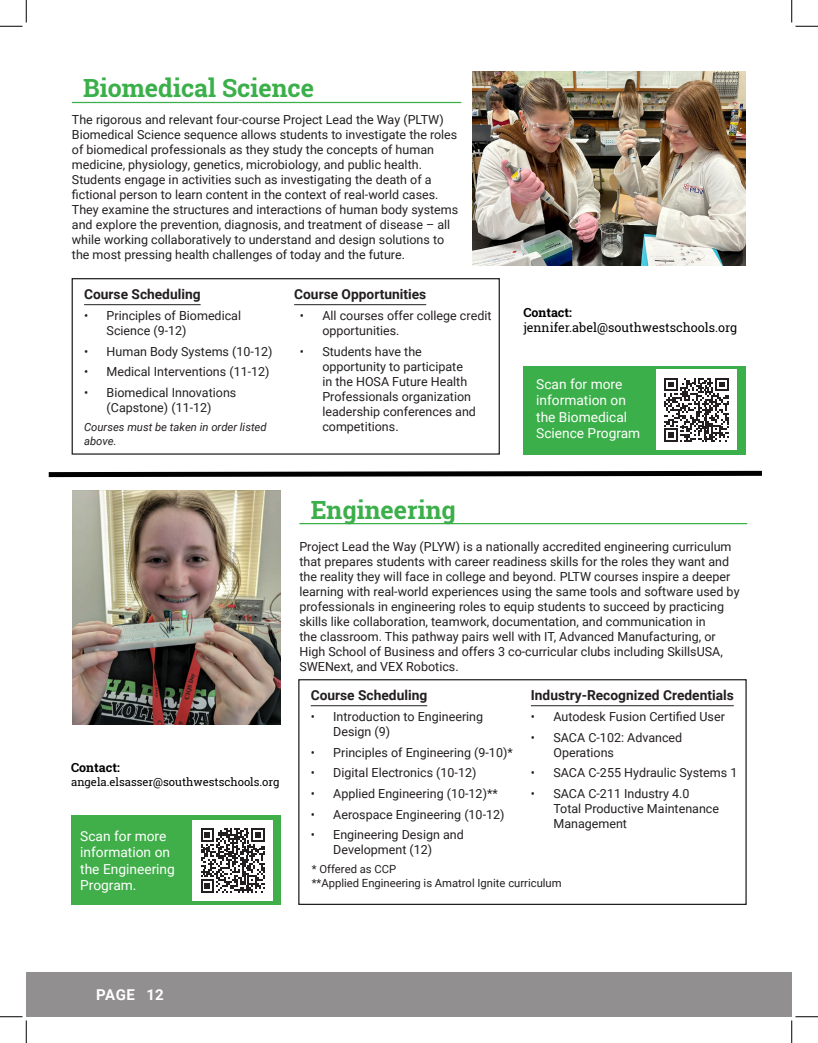
<style>
.page{position:relative;width:818px;height:1043px;background:#fff}
.page>*{position:absolute;margin:0;border:0;box-sizing:border-box;transform-origin:0 0}
.Section_Title{font:700 25px "Roboto Slab";color:#3baf49}
.t1{font:700 15px "Roboto";letter-spacing:.015em;color:#fff}
.Body_Text{font:13.75px/16.5px "Roboto";color:#fff}
.column_heading{font:700 13.75px "Roboto";color:#231f20}
.Program_Text{font:12.5px/15px "Roboto";color:#231f20}
.email{font:12.5px "Roboto Slab";color:#000}
.Section_Title-2{font:700 12.5px "Roboto Slab";color:#000}
.Section_Title-3{font:11.25px "Roboto";color:#231f20}
.Body_Text-2{font:italic 11.25px/13.5px "Roboto";color:#231f20}
.Section_Title-4{font:11.25px "Roboto Slab";color:#000}
</style>
<div class="page">
<div style="left:26px;top:972px;width:765px;height:44px;background:#918f8f"></div>
<hr style="left:72px;top:102px;width:389px;height:1px;background:#3baf49">
<hr style="left:84px;top:304px;width:117px;height:1px;background:#231f20">
<hr style="left:294px;top:304px;width:132px;height:1px;background:#231f20">
<div style="left:72px;top:278px;width:428px;height:176px;border:1px solid #231f20"></div>
<svg style="left:48px;top:470px;width:714px;height:8px"></svg>
<div style="left:523px;top:366px;width:222px;height:88px;background:#3baf49"></div>
<div style="left:656px;top:370px;width:80px;height:80px;background:#fff"></div>
<svg style="left:664px;top:378px;width:65px;height:64px"></svg>
<hr style="left:299px;top:523px;width:448px;height:1px;background:#3baf49">
<div style="left:71px;top:815px;width:210px;height:90px;background:#40ae49"></div>
<img style="left:473px;top:71px;width:272px;height:195px">
<img style="left:72px;top:491px;width:209px;height:233px">
<hr style="left:311px;top:705px;width:116px;height:1px;background:#231f20">
<hr style="left:531px;top:705px;width:202px;height:1px;background:#231f20">
<div style="left:298px;top:679px;width:448px;height:226px;border:1px solid #231f20"></div>
<div style="left:193px;top:820px;width:80px;height:80px;background:#fff"></div>
<svg style="left:201px;top:828px;width:64px;height:64px"></svg>
<svg style="left:0;top:0;width:27px;height:27px"></svg>
<svg style="left:0;top:1016px;width:27px;height:26px"></svg>
<svg style="left:791px;top:0;width:27px;height:27px"></svg>
<svg style="left:791px;top:1016px;width:27px;height:26px"></svg>
<p class="Section_Title" style="left:83px;top:71px;width:232px">Biomedical Science</p>
<p class="Program_Text" style="left:72px;top:111px;width:388px">The rigorous and relevant four-course Project Lead the Way (PLTW)<br>Biomedical Science sequence allows students to investigate the roles of biomedical professionals as they study the concepts of human medicine, physiology, genetics, microbiology, and public health.<br>Students engage in activities such as investigating the death of a fictional person to learn content in the context of real-world cases.<br>They examine the structures and interactions of human body systems and explore the prevention, diagnosis, and treatment of disease – all while working collaboratively to understand and design solutions to the most pressing health challenges of today and the future.</p>
<p class="column_heading" style="left:84px;top:285px;width:118px">Course Scheduling</p>
<p class="Program_Text" style="left:107px;top:307px;width:136px;text-indent:-22px">• Principles of Biomedical<br>Science (9-12)</p>
<p class="Program_Text" style="left:84px;top:343px;width:190px">• Human Body Systems (10-12)</p>
<p class="Program_Text" style="left:84px;top:364px;width:187px">• Medical Interventions (11-12)</p>
<p class="Program_Text" style="left:84px;top:384px;width:154px;text-align:center">• Biomedical Innovations (Capstone) (11-12)</p>
<p class="Body_Text-2" style="left:84px;top:420px;width:184px">Courses must be taken in order listed above.</p>
<p class="column_heading" style="left:294px;top:285px;width:133px">Course Opportunities</p>
<p class="Program_Text" style="left:322px;top:307px;width:171px;text-indent:-22px">• All courses offer college credit opportunities.</p>
<p class="Program_Text" style="left:322px;top:343px;width:155px;text-indent:-22px">• Students have the opportunity to participate in the HOSA Future Health<br>Professionals organization leadership conferences and competitions.</p>
<p class="Section_Title-2" style="left:523px;top:304px;width:50px">Contact:</p>
<p class="email" style="left:523px;top:319px;width:215px">jennifer.abel@southwestschools.org</p>
<p class="Body_Text" style="left:536px;top:375px;width:106px">Scan for more information on the Biomedical<br>Science Program</p>
<p class="Section_Title-2" style="left:71px;top:759px;width:50px">Contact:</p>
<p class="Section_Title-4" style="left:71px;top:774px;width:210px">angela.elsasser@southwestschools.org</p>
<p class="Body_Text" style="left:80px;top:826px;width:96px">Scan for more information on the Engineering<br>Program.</p>
<p class="Section_Title" style="left:310px;top:492px;width:147px">Engineering</p>
<p class="Program_Text" style="left:299px;top:538px;width:441px">Project Lead the Way (PLYW) is a nationally accredited engineering curriculum that prepares students with career readiness skills for the roles they want and the reality they will face in college and beyond. PLTW courses inspire a deeper learning with real-world experiences using the same tools and software used by professionals in engineering roles to equip students to succeed by practicing skills like collaboration, teamwork, documentation, and communication in<br>the classroom. This pathway pairs well with IT, Advanced Manufacturing, or High School of Business and offers 3 co-curricular clubs including SkillsUSA, SWENext, and VEX Robotics.</p>
<p class="column_heading" style="left:311px;top:686px;width:118px">Course Scheduling</p>
<p class="Program_Text" style="left:333px;top:708px;width:151px;text-indent:-22px">• Introduction to Engineering<br>Design (9)</p>
<p class="Program_Text" style="left:311px;top:744px;width:203px">• Principles of Engineering (9-10)*</p>
<p class="Program_Text" style="left:311px;top:765px;width:167px">• Digital Electronics (10-12)</p>
<p class="Program_Text" style="left:311px;top:785px;width:188px">• Applied Engineering (10-12)**</p>
<p class="Program_Text" style="left:311px;top:806px;width:195px">• Aerospace Engineering (10-12)</p>
<p class="Program_Text" style="left:333px;top:826px;width:132px;text-indent:-22px">• Engineering Design and<br>Development (12)</p>
<p class="column_heading" style="left:531px;top:686px;width:204px">Industry-Recognized Credentials</p>
<p class="Program_Text" style="left:531px;top:708px;width:195px">• Autodesk Fusion Certified User</p>
<p class="Program_Text" style="left:553px;top:729px;width:130px;text-indent:-22px">• SACA C-102: Advanced<br>Operations</p>
<p class="Program_Text" style="left:531px;top:765px;width:208px">• SACA C-255 Hydraulic Systems 1</p>
<p class="Program_Text" style="left:553px;top:785px;width:167px;text-indent:-22px">• SACA C-211 Industry 4.0<br>Total Productive Maintenance<br>Management</p>
<p class="Section_Title-3" style="left:312px;top:861px;width:86px">* Offered as CCP</p>
<p class="Section_Title-3" style="left:312px;top:874px;width:251px">**Applied Engineering is Amatrol Ignite curriculum</p>
<p class="t1" style="left:96px;top:983px;width:69px">PAGE 12</p>
</div>
